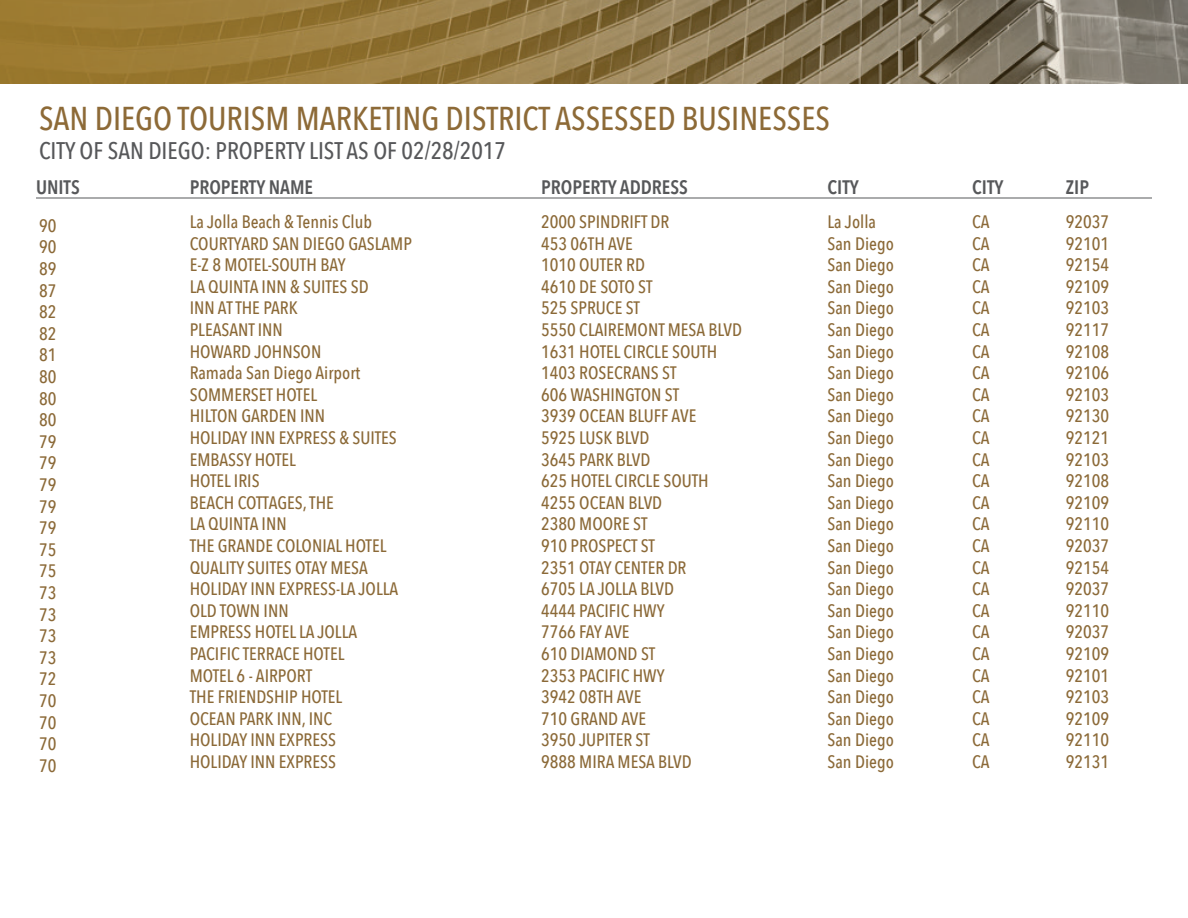
<style>
.page{position:relative;width:1188px;height:918px;background:#fff}
.page>*{position:absolute;margin:0;border:0;box-sizing:border-box;transform-origin:0 0}
.t1{font:500 33px "Avenir Next Condensed";color:#8d6a37}
.t2{font:500 24px "Avenir Next Condensed";color:#57585a}
.t3{font:600 19.5px "Avenir Next Condensed";color:#57585a}
.t4{font:500 18px/21.6px "Avenir Next Condensed";color:#8b6937;text-align:justify}
</style>
<div class="page">
<img style="left:0;top:0;width:1188px;height:83px">
<hr style="left:36px;top:198px;width:1116px;height:1px;background:#57585a">
<h1 class="t1" style="left:39px;top:98px;width:793px">SAN DIEGO TOURISM MARKETING DISTRICT ASSESSED BUSINESSES</h1>
<h2 class="t2" style="left:39px;top:136px;width:469px">CITY OF SAN DIEGO: PROPERTY LIST AS OF 02/28/2017</h2>
<p class="t3" style="left:36px;top:170px;width:45px">UNITS</p>
<p class="t3" style="left:190px;top:170px;width:125px">PROPERTY NAME</p>
<p class="t3" style="left:541px;top:170px;width:148px">PROPERTY ADDRESS</p>
<p class="t3" style="left:828px;top:170px;width:33px">CITY</p>
<p class="t3" style="left:972px;top:170px;width:33px">CITY</p>
<p class="t3" style="left:1066px;top:170px;width:25px">ZIP</p>
<p class="t4" style="left:39px;top:215px;width:19px">90<br>90<br>89<br>87<br>82<br>82<br>81<br>80<br>80<br>80<br>79<br>79<br>79<br>79<br>79<br>75<br>75<br>73<br>73<br>73<br>73<br>72<br>70<br>70<br>70<br>70</p>
<p class="t4" style="left:190px;top:211px;width:224px;text-align:left">La Jolla Beach &amp; Tennis Club<br>COURTYARD SAN DIEGO GASLAMP<br>E-Z 8 MOTEL-SOUTH BAY<br>LA QUINTA INN &amp; SUITES SD<br>INN AT THE PARK<br>PLEASANT INN<br>HOWARD JOHNSON<br>Ramada San Diego Airport<br>SOMMERSET HOTEL<br>HILTON GARDEN INN<br>HOLIDAY INN EXPRESS &amp; SUITES<br>EMBASSY HOTEL<br>HOTEL IRIS<br>BEACH COTTAGES, THE<br>LA QUINTA INN<br>THE GRANDE COLONIAL HOTEL<br>QUALITY SUITES OTAY MESA<br>HOLIDAY INN EXPRESS-LA JOLLA<br>OLD TOWN INN<br>EMPRESS HOTEL LA JOLLA<br>PACIFIC TERRACE HOTEL<br>MOTEL 6 - AIRPORT<br>THE FRIENDSHIP HOTEL<br>OCEAN PARK INN, INC<br>HOLIDAY INN EXPRESS<br>HOLIDAY INN EXPRESS</p>
<p class="t4" style="left:541px;top:211px;width:202px;text-align:left">2000 SPINDRIFT DR<br>453 06TH AVE<br>1010 OUTER RD<br>4610 DE SOTO ST<br>525 SPRUCE ST<br>5550 CLAIREMONT MESA BLVD<br>1631 HOTEL CIRCLE SOUTH<br>1403 ROSECRANS ST<br>606 WASHINGTON ST<br>3939 OCEAN BLUFF AVE<br>5925 LUSK BLVD<br>3645 PARK BLVD<br>625 HOTEL CIRCLE SOUTH<br>4255 OCEAN BLVD<br>2380 MOORE ST<br>910 PROSPECT ST<br>2351 OTAY CENTER DR<br>6705 LA JOLLA BLVD<br>4444 PACIFIC HWY<br>7766 FAY AVE<br>610 DIAMOND ST<br>2353 PACIFIC HWY<br>3942 08TH AVE<br>710 GRAND AVE<br>3950 JUPITER ST<br>9888 MIRA MESA BLVD</p>
<p class="t4" style="left:828px;top:211px;width:68px;text-align:left">La Jolla<br>San Diego<br>San Diego<br>San Diego<br>San Diego<br>San Diego<br>San Diego<br>San Diego<br>San Diego<br>San Diego<br>San Diego<br>San Diego<br>San Diego<br>San Diego<br>San Diego<br>San Diego<br>San Diego<br>San Diego<br>San Diego<br>San Diego<br>San Diego<br>San Diego<br>San Diego<br>San Diego<br>San Diego<br>San Diego</p>
<p class="t4" style="left:972px;top:211px;width:19px">CA CA CA CA CA CA CA CA CA CA CA CA CA CA CA CA CA CA CA CA CA CA CA CA CA CA</p>
<p class="t4" style="left:1066px;top:211px;width:45px">92037<br>92101<br>92154<br>92109<br>92103<br>92117<br>92108<br>92106<br>92103<br>92130<br>92121<br>92103<br>92108<br>92109<br>92110<br>92037<br>92154<br>92037<br>92110<br>92037<br>92109<br>92101<br>92103<br>92109<br>92110<br>92131</p>
</div>
